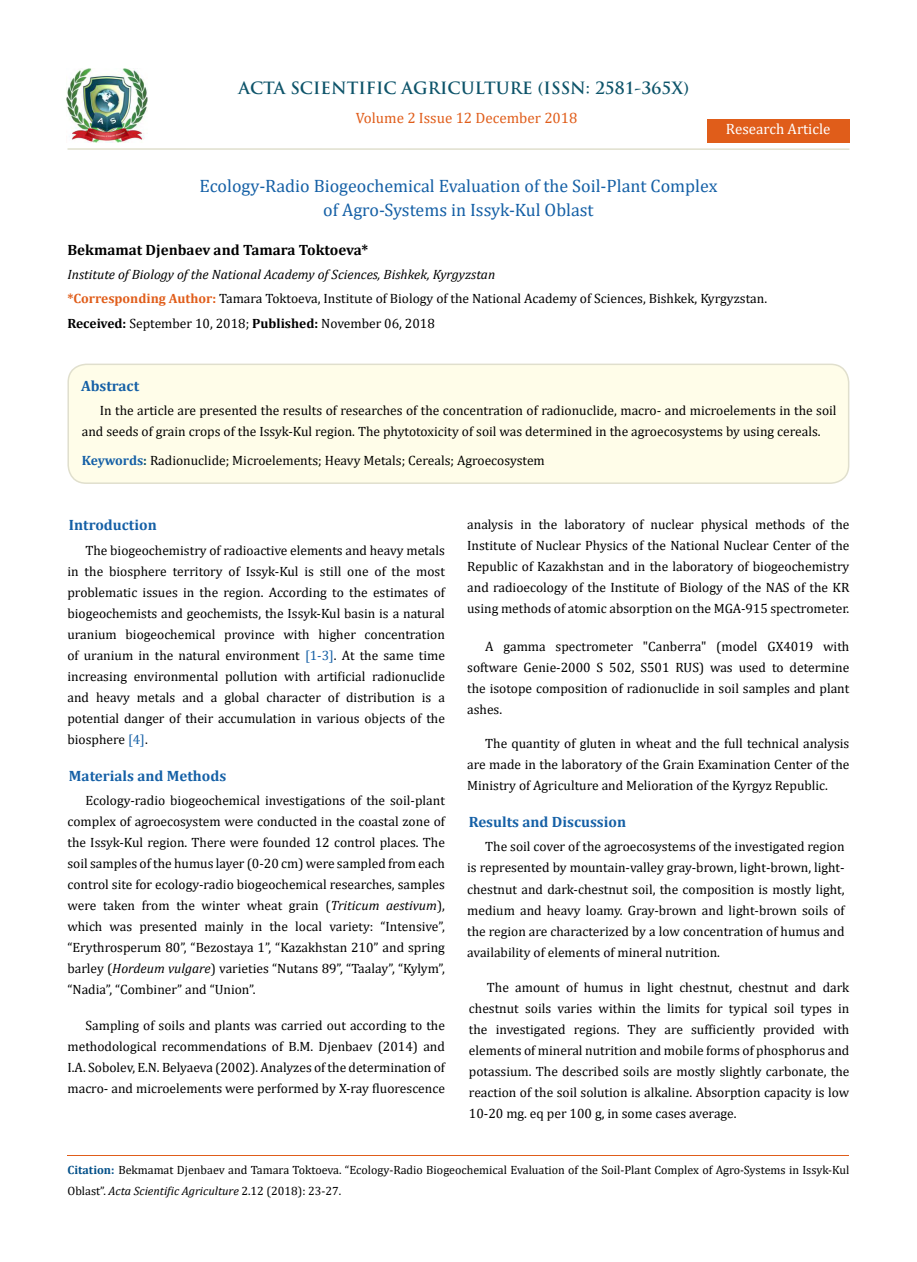
<style>
.page{position:relative;width:917px;height:1262px;background:#fff}
.page>*{position:absolute;margin:0;border:0;box-sizing:border-box;transform-origin:0 0}
.t1{font:18px/24px "Cambria";color:#1560a6;text-align:center}
.t2{font:700 16.5px "Trajan Pro";color:#0e546a}
.t3{font:700 15px "Cambria";color:#1560a6}
.t4{font:700 15px "Cambria";color:#000}
.t5{font:15px "Cambria";color:#e05d1a}
.t6{font:15px "Cambria";color:#fff}
.t7{font:13.5px/21px "Cambria";color:#000;text-align:justify}
.t8{font:12px/21px "Cambria";color:#000}
.s1{font-style:italic}
.s2{font-weight:700;color:#e05d1a}
.s3{font-weight:700}
.s4{font-weight:700;color:#1560a6}
.s5{font-weight:700;color:#0e546a}
.s6{color:#1560a6}
.s7{font-weight:700;color:#035089}
</style>
<div class="page">
<img style="left:67px;top:68px;width:80px;height:74px">
<div style="left:707px;top:119px;width:142px;height:23px;background:#e05d1a"></div>
<div style="left:68px;top:364px;width:780px;height:119px;background:#fffde9;border-radius:18px"></div>
<div style="left:67px;top:363px;width:782px;height:121px;border:2px solid #e0dfcd;border-radius:18px"></div>
<hr style="left:67px;top:1155px;width:782px;height:1px;background:#e05d1a">
<hr style="left:67px;top:148px;width:782px;height:2px;background:#e0dfcd">
<p class="t2" style="left:238px;top:77px;width:452px">ACTA SCIENTIFIC AGRICULTURE (ISSN: 2581-365X)</p>
<p class="t5" style="left:356px;top:109px;width:223px">Volume 2 Issue 12 December 2018</p>
<p class="t6" style="left:726px;top:120px;width:106px">Research Article</p>
<h1 class="t1" style="left:199px;top:174px;width:519px">Ecology-Radio Biogeochemical Evaluation of the Soil-Plant Complex of Agro-Systems in Issyk-Kul Oblast</h1>
<p class="t4" style="left:67px;top:239px;width:302px">Bekmamat Djenbaev and Tamara Toktoeva*</p>
<p class="t7" style="left:67px;top:262px;width:701px;line-height:24.2px"><span class="s1">Institute of Biology of the National Academy of Sciences, Bishkek, Kyrgyzstan<br></span><span class="s2">*Corresponding Author:</span> Tamara Toktoeva, Institute of Biology of the National Academy of Sciences, Bishkek, Kyrgyzstan.</p>
<p class="t7" style="left:67px;top:313px;width:369px"><span class="s3">Received:</span> September 10, 2018; <span class="s3">Published:</span> November 06, 2018</p>
<p class="t3" style="left:81px;top:375px;width:60px">Abstract</p>
<p class="t7" style="left:82px;top:399px;width:756px;text-indent:18px">In the article are presented the results of researches of the concentration of radionuclide, macro- and microelements in the soil and seeds of grain crops of the Issyk-Kul region. The phytotoxicity of soil was determined in the agroecosystems by using cereals.</p>
<p class="t7" style="left:82px;top:450px;width:464px"><span class="s4">Keywords</span><span class="s5">:</span> Radionuclide; Microelements; Heavy Metals; Cereals; Agroecosystem</p>
<p class="t3" style="left:69px;top:515px;width:89px">Introduction</p>
<p class="t7" style="left:67px;top:539px;width:379px;text-indent:18px">The biogeochemistry of radioactive elements and heavy metals in the biosphere territory of Issyk-Kul is still one of the most problematic issues in the region. According to the estimates of biogeochemists and geochemists, the Issyk-Kul basin is a natural uranium biogeochemical province with higher concentration of uranium in the natural environment <span class="s6">[1-3]</span>. At the same time increasing environmental pollution with artificial radionuclide and heavy metals and a global character of distribution is a potential danger of their accumulation in various objects of the biosphere <span class="s6">[4]</span>.</p>
<p class="t3" style="left:69px;top:765px;width:159px">Materials and Methods</p>
<p class="t7" style="left:67px;top:790px;width:379px;text-indent:18px">Ecology-radio biogeochemical investigations of the soil-plant complex of agroecosystem were conducted in the coastal zone of the Issyk-Kul region. There were founded 12 control places. The soil samples of the humus layer (0-20 cm) were sampled from each control site for ecology-radio biogeochemical researches, samples were taken from the winter wheat grain (<span class="s1">Triticum aestivum</span>), which was presented mainly in the local variety: “Intensive”, “Erythrosperum 80”, “Bezostaya 1”, “Kazakhstan 210” and spring barley (<span class="s1">Hordeum vulgare</span>) varieties “Nutans 89”, “Taalay”, “Kylym”, “Nadia”, “Combiner” and “Union”.</p>
<p class="t7" style="left:67px;top:1014px;width:379px;text-indent:18px">Sampling of soils and plants was carried out according to the methodological recommendations of B.М. Djenbaev (2014) and I.A. Sobolev, E.N. Belyaeva (2002). Analyzes of the determination of macro- and microelements were performed by X-ray fluorescence</p>
<p class="t7" style="left:467px;top:514px;width:384px">analysis in the laboratory of nuclear physical methods of the Institute of Nuclear Physics of the National Nuclear Center of the Republic of Kazakhstan and in the laboratory of biogeochemistry and radioecology of the Institute of Biology of the NAS of the KR using methods of atomic absorption on the MGA-915 spectrometer.</p>
<p class="t7" style="left:467px;top:635px;width:384px;text-indent:18px">A gamma spectrometer "Canberra" (model GX4019 with software Genie-2000 S 502, S501 RUS) was used to determine the isotope composition of radionuclide in soil samples and plant ashes.</p>
<p class="t7" style="left:467px;top:733px;width:384px;text-indent:18px">The quantity of gluten in wheat and the full technical analysis are made in the laboratory of the Grain Examination Center of the Ministry of Agriculture and Melioration of the Kyrgyz Republic.</p>
<p class="t3" style="left:468px;top:811px;width:159px">Results and Discussion</p>
<p class="t7" style="left:467px;top:836px;width:379px;text-indent:18px">The soil cover of the agroecosystems of the investigated region is represented by mountain-valley gray-brown, light-brown, light&shy;chestnut and dark-chestnut soil, the composition is mostly light, medium and heavy loamy. Gray-brown and light-brown soils of the region are characterized by a low concentration of humus and availability of elements of mineral nutrition.</p>
<p class="t7" style="left:469px;top:976px;width:382px;text-indent:18px">The amount of humus in light chestnut, chestnut and dark chestnut soils varies within the limits for typical soil types in the investigated regions. They are sufficiently provided with elements of mineral nutrition and mobile forms of phosphorus and potassium. The described soils are mostly slightly carbonate, the reaction of the soil solution is alkaline. Absorption capacity is low 10-20 mg. eq per 100 g, in some cases average.</p>
<p class="t8" style="left:67px;top:1159px;width:783px"><span class="s7">Citation:</span> Bekmamat Djenbaev and Tamara Toktoeva. “Ecology-Radio Biogeochemical Evaluation of the Soil-Plant Complex of Agro-Systems in Issyk-Kul<br>Oblast”. <span class="s1">Acta Scientific Agriculture</span> 2.12 (2018): 23-27.</p>
</div>
